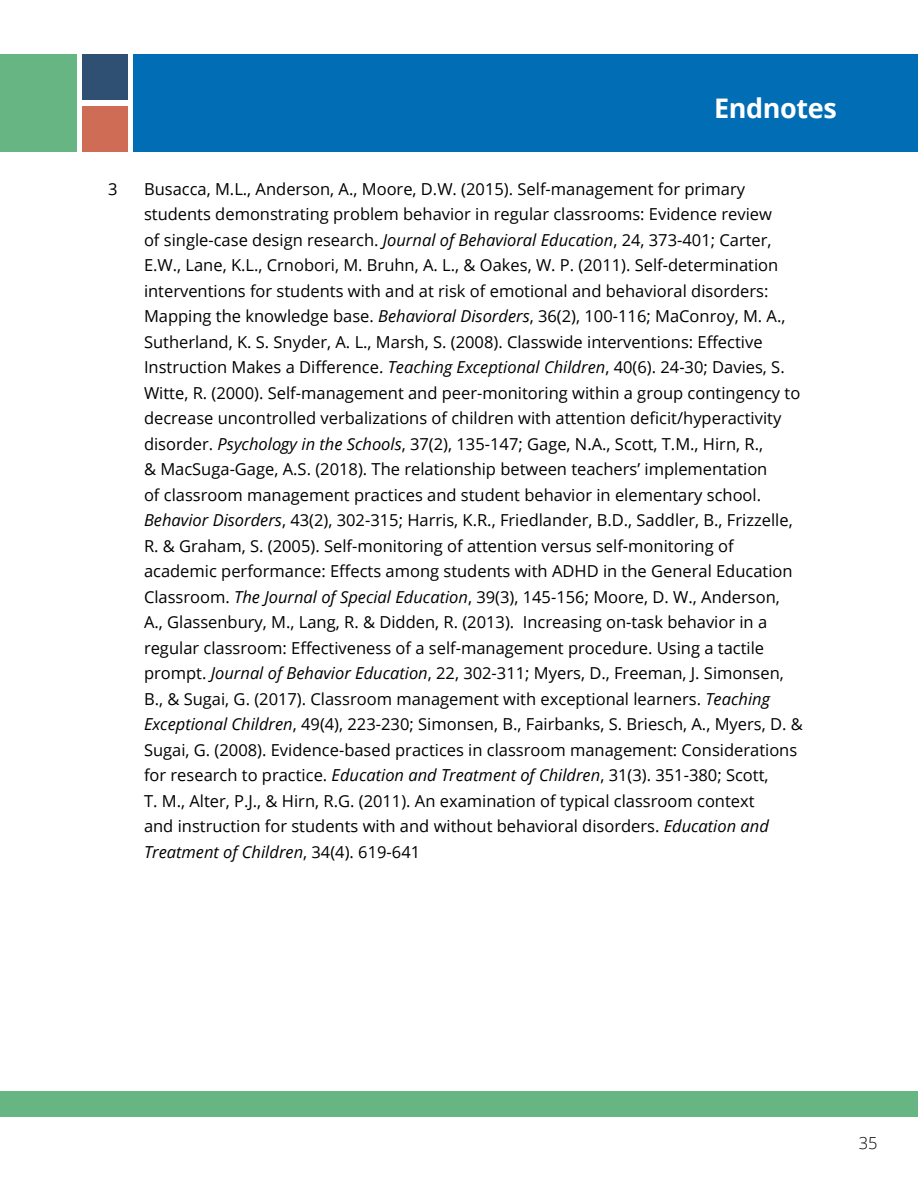
<style>
.page{position:relative;width:918px;height:1188px;background:#fff}
.page>*{position:absolute;margin:0;border:0;box-sizing:border-box;transform-origin:0 0}
.t1{font:700 27px "Open Sans";letter-spacing:-.015em;color:#fff}
.Endnote_text{font:16.5px/25.5px "Open Sans";color:#000}
.t2{font:300 16.5px "Open Sans";color:#000}
.s1{font-style:italic}
</style>
<div class="page">
<div style="left:0;top:1092px;width:918px;height:25px;background:#67b583"></div>
<div style="left:0;top:54px;width:76px;height:97px;background:#67b583"></div>
<div style="left:133px;top:54px;width:785px;height:97px;background:#006db5"></div>
<div style="left:82px;top:106px;width:45px;height:45px;background:#ce6c55"></div>
<div style="left:82px;top:54px;width:45px;height:45px;background:#2f5072"></div>
<h1 class="t1" style="left:714px;top:89px;width:124px">Endnotes</h1>
<p class="Endnote_text" style="left:108px;top:176px;width:11px">3</p>
<p class="Endnote_text" style="left:144px;top:176px;width:660px">Busacca, M.L., Anderson, A., Moore, D.W. (2015). Self-management for primary students demonstrating problem behavior in regular classrooms: Evidence review<br>of single-case design research. <span class="s1">Journal of Behavioral Education</span>, 24, 373-401; Carter, E.W., Lane, K.L., Crnobori, M. Bruhn, A. L., &amp; Oakes, W. P. (2011). Self-determination interventions for students with and at risk of emotional and behavioral disorders:<br>Mapping the knowledge base. <span class="s1">Behavioral Disorders</span>, 36(2), 100-116; MaConroy, M. A., Sutherland, K. S. Snyder, A. L., Marsh, S. (2008). Classwide interventions: Effective Instruction Makes a Difference. <span class="s1">Teaching Exceptional Children</span>, 40(6). 24-30; Davies, S.<br>Witte, R. (2000). Self-management and peer-monitoring within a group contingency to decrease uncontrolled verbalizations of children with attention deficit/hyperactivity disorder. <span class="s1">Psychology in the Schools</span>, 37(2), 135-147; Gage, N.A., Scott, T.M., Hirn, R.,<br>&amp; MacSuga-Gage, A.S. (2018). The relationship between teachers’ implementation<br>of classroom management practices and student behavior in elementary school.<br><span class="s1">Behavior Disorders</span>, 43(2), 302-315; Harris, K.R., Friedlander, B.D., Saddler, B., Frizzelle, R. &amp; Graham, S. (2005). Self-monitoring of attention versus self-monitoring of academic performance: Effects among students with ADHD in the General Education Classroom. <span class="s1">The Journal of Special Education</span>, 39(3), 145-156; Moore, D. W., Anderson, A., Glassenbury, M., Lang, R. &amp; Didden, R. (2013). Increasing on-task behavior in a regular classroom: Effectiveness of a self-management procedure. Using a tactile prompt. <span class="s1">Journal of Behavior Education</span>, 22, 302-311; Myers, D., Freeman, J. Simonsen, B., &amp; Sugai, G. (2017). Classroom management with exceptional learners. <span class="s1">Teaching Exceptional Children</span>, 49(4), 223-230; Simonsen, B., Fairbanks, S. Briesch, A., Myers, D. &amp; Sugai, G. (2008). Evidence-based practices in classroom management: Considerations for research to practice. <span class="s1">Education and Treatment of Children</span>, 31(3). 351-380; Scott,<br>T. M., Alter, P.J., &amp; Hirn, R.G. (2011). An examination of typical classroom context<br>and instruction for students with and without behavioral disorders. <span class="s1">Education and Treatment of Children</span>, 34(4). 619-641</p>
<p class="t2" style="left:859px;top:1132px;width:20px">35</p>
</div>
